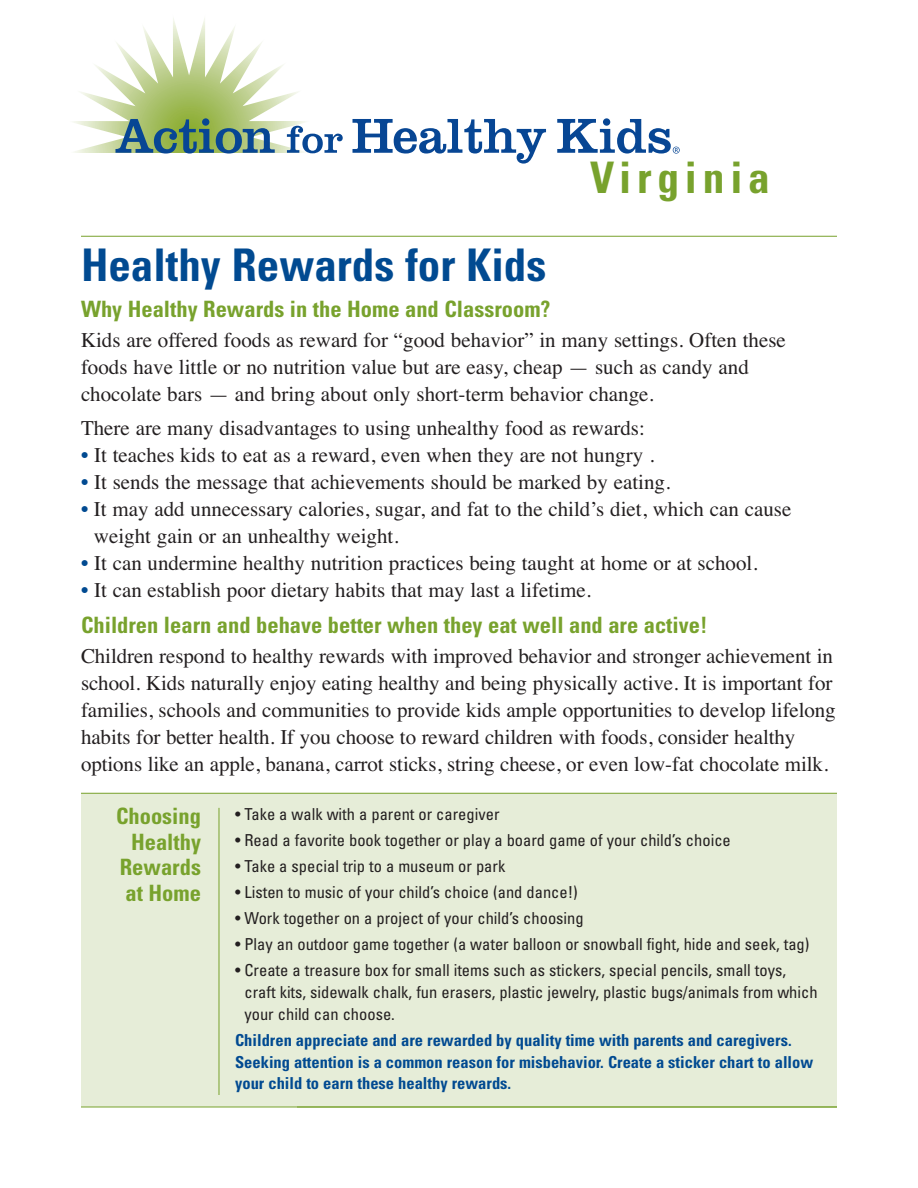
<style>
.page{position:relative;width:918px;height:1188px;background:#fff}
.page>*{position:absolute;margin:0;border:0;box-sizing:border-box;transform-origin:0 0}
.t1{font:700 condensed 45px "Univers";color:#014a91}
.t2{font:700 condensed 43.5px "Univers";letter-spacing:.135em;color:#78a22d}
.t3{font:700 condensed 22.5px/25.5px "Univers";color:#78a22d;text-align:right}
.t4{font:21px/27px "Times";color:#231f20}
.t5{font:condensed 16.5px/21.8px "Univers";color:#231f20}
.t6{font:700 condensed 16.5px/21.8px "Univers";color:#014a91}
.s1{color:#014a91}
</style>
<div class="page">
<div style="left:81px;top:793px;width:756px;height:314px;background:#e6edd8"></div>
<svg style="left:73px;top:18px;width:270px;height:136px"></svg>
<svg style="left:353px;top:119px;width:193px;height:45px"></svg>
<svg style="left:557px;top:118px;width:123px;height:36px"></svg>
<hr style="left:81px;top:236px;width:756px;height:1px;background:#78a22d">
<hr style="left:81px;top:793px;width:756px;height:1px;background:#78a22d">
<hr style="left:81px;top:1107px;width:756px;height:1px;background:#78a22d">
<hr style="left:219px;top:808px;width:1px;height:287px;background:#78a22d">
<h2 class="t2" style="left:590px;top:162px;width:181px">Virginia</h2>
<h1 class="t1" style="left:81px;top:248px;width:467px">Healthy Rewards for Kids</h1>
<p class="t3" style="left:81px;top:299px;width:471px">Why Healthy Rewards in the Home and Classroom?</p>
<p class="t4" style="left:81px;top:329px;width:706px">Kids are offered foods as reward for “good behavior” in many settings. Often these foods have little or no nutrition value but are easy, cheap — such as candy and chocolate bars — and bring about only short-term behavior change.</p>
<p class="t4" style="left:81px;top:416px;width:565px">There are many disadvantages to using unhealthy food as rewards:</p>
<p class="t4" style="left:81px;top:443px;width:575px"><span class="s1">•</span> It teaches kids to eat as a reward, even when they are not hungry .</p>
<p class="t4" style="left:81px;top:470px;width:591px"><span class="s1">•</span> It sends the message that achievements should be marked by eating.</p>
<p class="t4" style="left:94px;top:497px;width:699px;text-indent:-13px"><span class="s1">•</span> It may add unnecessary calories, sugar, and fat to the child’s diet, which can cause weight gain or an unhealthy weight.</p>
<p class="t4" style="left:81px;top:551px;width:678px"><span class="s1">•</span> It can undermine healthy nutrition practices being taught at home or at school.</p>
<p class="t4" style="left:81px;top:578px;width:512px"><span class="s1">•</span> It can establish poor dietary habits that may last a lifetime.</p>
<p class="t3" style="left:81px;top:615px;width:628px">Children learn and behave better when they eat well and are active!</p>
<p class="t4" style="left:81px;top:645px;width:756px">Children respond to healthy rewards with improved behavior and stronger achievement in school. Kids naturally enjoy eating healthy and being physically active. It is important for families, schools and communities to provide kids ample opportunities to develop lifelong habits for better health. If you choose to reward children with foods, consider healthy options like an apple, banana, carrot sticks, string cheese, or even low-fat chocolate milk.</p>
<p class="t5" style="left:235px;top:805px;width:266px">• Take a walk with a parent or caregiver</p>
<p class="t5" style="left:235px;top:831px;width:497px">• Read a favorite book together or play a board game of your child’s choice</p>
<p class="t5" style="left:235px;top:857px;width:272px">• Take a special trip to a museum or park</p>
<p class="t5" style="left:235px;top:883px;width:344px">• Listen to music of your child’s choice (and dance!)</p>
<p class="t5" style="left:235px;top:909px;width:350px">• Work together on a project of your child’s choosing</p>
<p class="t5" style="left:235px;top:935px;width:576px">• Play an outdoor game together (a water balloon or snowball fight, hide and seek, tag)</p>
<p class="t5" style="left:244px;top:961px;width:575px;text-indent:-9px">• Create a treasure box for small items such as stickers, special pencils, small toys, craft kits, sidewalk chalk, fun erasers, plastic jewelry, plastic bugs/animals from which your child can choose.</p>
<p class="t6" style="left:235px;top:1031px;width:580px">Children appreciate and are rewarded by quality time with parents and caregivers.<br>Seeking attention is a common reason for misbehavior. Create a sticker chart to allow your child to earn these healthy rewards.</p>
<p class="t3" style="left:116px;top:806px;width:86px">Choosing<br>Healthy<br>Rewards at Home</p>
</div>
